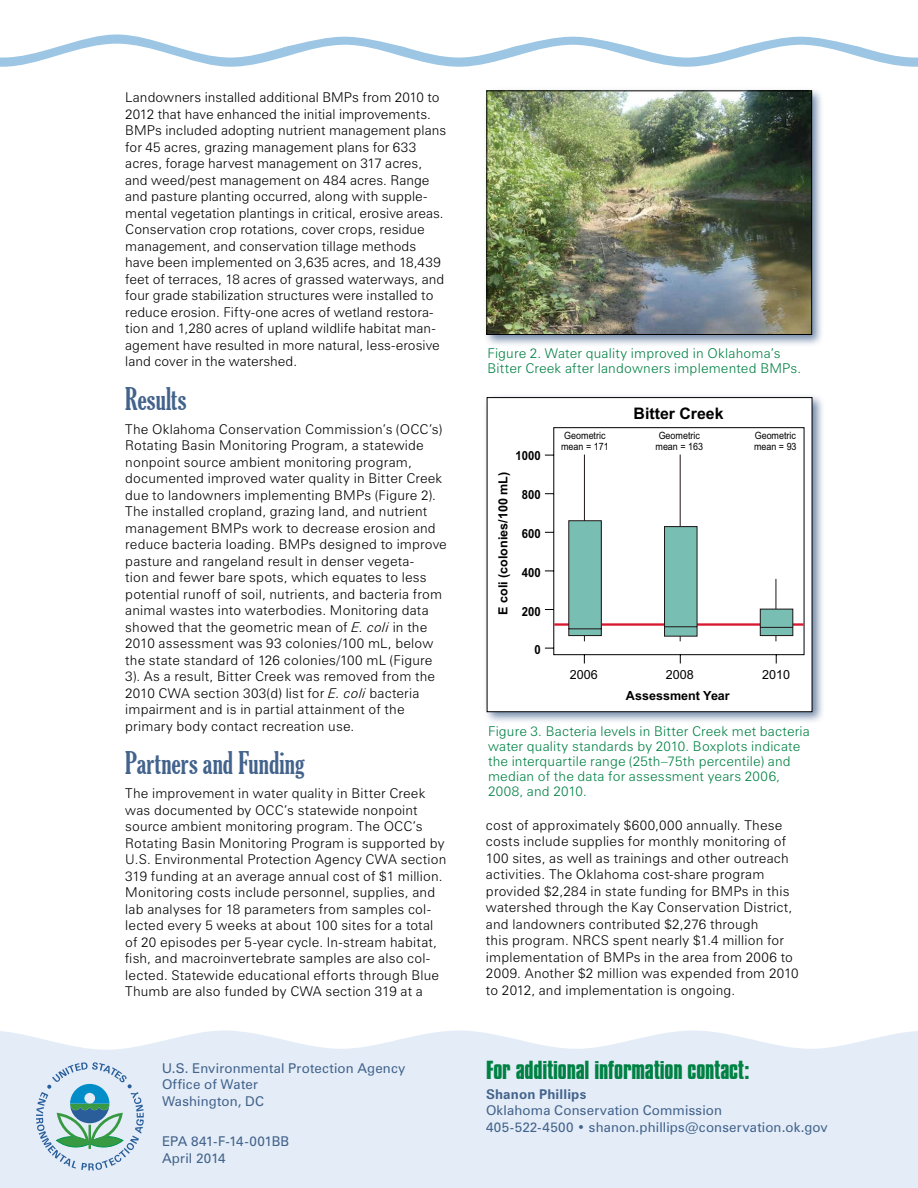
<style>
.page{position:relative;width:918px;height:1188px;background:#fff}
.page>*{position:absolute;margin:0;border:0;box-sizing:border-box;transform-origin:0 0}
.t1{font:extra-condensed 30px "Gloucester";letter-spacing:.005em;color:#43638c}
.t2{font:700 22.5px "Compacta BT";letter-spacing:-.01em;color:#008144}
.t3{font:700 15.9px "Arial";color:#000}
.t4{font:300 13.5px/16.5px "Zurich BT";letter-spacing:.01em;color:#000}
.t5{font:300 13.5px/15px "Zurich BT";letter-spacing:.015em;color:#008144}
.t6{font:13.5px/16.5px "Zurich BT";letter-spacing:.015em;color:#43638c}
.t7{font:700 13.5px "Zurich BT";letter-spacing:.01em;color:#43638c}
.t8{font:700 12.6px "Arial";color:#000}
.t9{font:700 12.6px "Arial";color:#000;scale:.9 1}
.t10{font:12.6px "Arial";color:#000}
.t11{font:10.05px/10.6px "Arial";color:#000;text-align:center;scale:.89 1}
.s1{font-style:italic}
</style>
<div class="page">
<svg style="left:0;top:34px;width:918px;height:33px"></svg>
<svg style="left:0;top:1030px;width:918px;height:158px;background:#e5eef7"></svg>
<svg style="left:36px;top:1062px;width:108px;height:108px;background:#b3d0d8"></svg>
<div style="left:483px;top:87px;width:342px;height:260px;background:#43638c;opacity:.75"></div>
<img style="left:489px;top:93px;width:321px;height:240px">
<div style="left:487px;top:91px;width:325px;height:244px;border:1px solid #000"></div>
<div style="left:483px;top:394px;width:342px;height:331px;background:#43638c;opacity:.75"></div>
<div style="left:487px;top:398px;width:325px;height:314px;background:#fff"></div>
<svg style="left:544px;top:427px;width:261px;height:237px"></svg>
<hr style="left:554px;top:623px;width:250px;height:3px;background:#d71a2f">
<svg style="left:568px;top:520px;width:34px;height:116px;background:#72b0a5"></svg>
<hr style="left:680px;top:455px;width:1px;height:186px;background:#1f1617">
<svg style="left:664px;top:526px;width:129px;height:116px"></svg>
<div style="left:487px;top:397px;width:325px;height:315px;border:1px solid #000"></div>
<p class="t4" style="left:125px;top:89px;width:323px">Landowners installed additional BMPs from 2010 to 2012 that have enhanced the initial improvements.<br>BMPs included adopting nutrient management plans for 45 acres, grazing management plans for 633 acres, forage harvest management on 317 acres, and weed/pest management on 484 acres. Range and pasture planting occurred, along with supple&shy;mental vegetation plantings in critical, erosive areas.<br>Conservation crop rotations, cover crops, residue management, and conservation tillage methods have been implemented on 3,635 acres, and 18,439 feet of terraces, 18 acres of grassed waterways, and four grade stabilization structures were installed to reduce erosion. Fifty-one acres of wetland restora&shy;tion and 1,280 acres of upland wildlife habitat man&shy;agement have resulted in more natural, less-erosive land cover in the watershed.</p>
<h1 class="t1" style="left:125px;top:381px;width:63px">Results</h1>
<p class="t4" style="left:125px;top:420px;width:323px">The Oklahoma Conservation Commission’s (OCC’s)<br>Rotating Basin Monitoring Program, a statewide nonpoint source ambient monitoring program, documented improved water quality in Bitter Creek due to landowners implementing BMPs (Figure 2).<br>The installed cropland, grazing land, and nutrient management BMPs work to decrease erosion and reduce bacteria loading. BMPs designed to improve pasture and rangeland result in denser vegeta-<br>tion and fewer bare spots, which equates to less potential runoff of soil, nutrients, and bacteria from animal wastes into waterbodies. Monitoring data showed that the geometric mean of <span class="s1">E. coli</span> in the 2010 assessment was 93 colonies/100 mL, below the state standard of 126 colonies/100 mL (Figure 3). As a result, Bitter Creek was removed from the 2010 CWA section 303(d) list for <span class="s1">E. coli</span> bacteria impairment and is in partial attainment of the primary body contact recreation use.</p>
<h1 class="t1" style="left:125px;top:746px;width:181px">Partners and Funding</h1>
<p class="t4" style="left:125px;top:785px;width:323px">The improvement in water quality in Bitter Creek was documented by OCC’s statewide nonpoint source ambient monitoring program. The OCC’s Rotating Basin Monitoring Program is supported by U.S. Environmental Protection Agency CWA section 319 funding at an average annual cost of $1 million.<br>Monitoring costs include personnel, supplies, and lab analyses for 18 parameters from samples col&shy;lected every 5 weeks at about 100 sites for a total of 20 episodes per 5-year cycle. In-stream habitat, fish, and macroinvertebrate samples are also col&shy;lected. Statewide educational efforts through Blue Thumb are also funded by CWA section 319 at a</p>
<p class="t6" style="left:162px;top:1060px;width:245px">U.S. Environmental Protection Agency<br>Office of Water<br>Washington, DC</p>
<p class="t6" style="left:162px;top:1133px;width:129px">EPA 841-F-14-001BB<br>April 2014</p>
<p class="t5" style="left:487px;top:346px;width:315px">Figure 2. Water quality improved in Oklahoma’s<br>Bitter Creek after landowners implemented BMPs.</p>
<p class="t3" style="left:634px;top:403px;width:92px">Bitter Creek</p>
<p class="t9" style="left:516px;top:447px;width:29px">1000</p>
<p class="t9" style="left:522px;top:486px;width:22px">800</p>
<p class="t9" style="left:522px;top:525px;width:22px">600</p>
<p class="t9" style="left:522px;top:564px;width:22px">400</p>
<p class="t9" style="left:522px;top:603px;width:22px">200</p>
<p class="t9" style="left:534px;top:642px;width:8px">0</p>
<p class="t8" style="left:495px;top:615px;width:145px;rotate:-90deg">E coli (colonies/100 mL)</p>
<p class="t11" style="left:561px;top:431px;width:55px">Geometric mean = 171</p>
<p class="t11" style="left:656px;top:431px;width:55px">Geometric mean = 163</p>
<p class="t11" style="left:754px;top:431px;width:49px;text-align:left">Geometric mean = 93</p>
<p class="t10" style="left:570px;top:668px;width:29px">2006</p>
<p class="t10" style="left:666px;top:668px;width:29px">2008</p>
<p class="t10" style="left:762px;top:668px;width:29px">2010</p>
<p class="t8" style="left:626px;top:687px;width:105px">Assessment Year</p>
<p class="t5" style="left:488px;top:723px;width:323px">Figure 3. Bacteria levels in Bitter Creek met bacteria water quality standards by 2010. Boxplots indicate the interquartile range (25th–75th percentile) and median of the data for assessment years 2006, 2008, and 2010.</p>
<p class="t4" style="left:486px;top:817px;width:314px">cost of approximately $600,000 annually. These costs include supplies for monthly monitoring of 100 sites, as well as trainings and other outreach activities. The Oklahoma cost-share program provided $2,284 in state funding for BMPs in this watershed through the Kay Conservation District, and landowners contributed $2,276 through<br>this program. NRCS spent nearly $1.4 million for implementation of BMPs in the area from 2006 to 2009. Another $2 million was expended from 2010 to 2012, and implementation is ongoing.</p>
<h2 class="t2" style="left:486px;top:1057px;width:265px">For additional information contact:</h2>
<p class="t7" style="left:486px;top:1086px;width:102px">Shanon Phillips</p>
<p class="t6" style="left:486px;top:1102px;width:343px">Oklahoma Conservation Commission<br>405-522-4500 • shanon.phillips@conservation.ok.gov</p>
</div>
